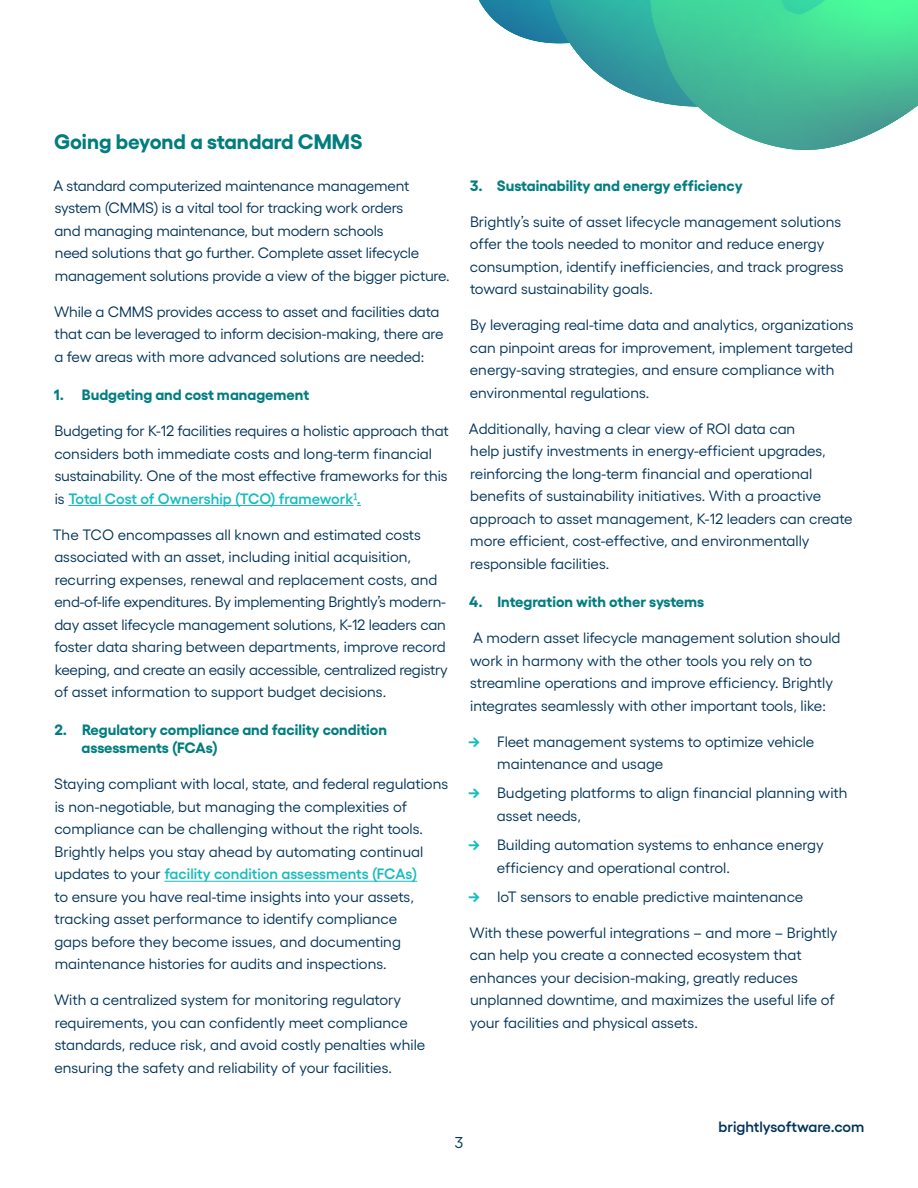
<style>
.page{position:relative;width:918px;height:1188px;background:#fff}
.page>*{position:absolute;margin:0;border:0;box-sizing:border-box;transform-origin:0 0}
.t1{font:700 21px "Yellix";color:#017d80}
.t2{font:15.75px "Yellix";color:#003d4c}
.t3{font:15px/22.5px "Yellix";color:#003358}
.t4{font:700 15px/18px "Yellix";color:#017d80}
.t5{font:600 15px "Yellix";color:#003358}
.s1{font-weight:600;color:#17bcbe}
.s2{font-weight:700;color:#17bcbe}
</style>
<div class="page">
<hr style="left:68px;top:505px;width:286px;height:1px;background:#17bcbe">
<hr style="left:164px;top:881px;width:253px;height:1px;background:#17bcbe">
<svg style="left:479px;top:0;width:386px;height:150px"></svg>
<h1 class="t1" style="left:54px;top:125px;width:310px">Going beyond a standard CMMS</h1>
<p class="t3" style="left:53px;top:173px;width:398px">A standard computerized maintenance management system (CMMS) is a vital tool for tracking work orders<br>and managing maintenance, but modern schools<br>need solutions that go further. Complete asset lifecycle management solutions provide a view of the bigger picture.</p>
<p class="t3" style="left:54px;top:299px;width:391px">While a CMMS provides access to asset and facilities data that can be leveraged to inform decision-making, there are a few areas with more advanced solutions are needed:</p>
<p class="t4" style="left:54px;top:384px;width:257px">1. Budgeting and cost management</p>
<p class="t3" style="left:54px;top:418px;width:396px">Budgeting for K-12 facilities requires a holistic approach that considers both immediate costs and long-term financial sustainability. One of the most effective frameworks for this is <span class="s1">Total Cost of Ownership (TCO) framework</span><sup>1</sup><span class="s1">.</span></p>
<p class="t3" style="left:53px;top:522px;width:397px">The TCO encompasses all known and estimated costs associated with an asset, including initial acquisition, recurring expenses, renewal and replacement costs, and end-of-life expenditures. By implementing Brightly’s modern&shy;day asset lifecycle management solutions, K-12 leaders can foster data sharing between departments, improve record keeping, and create an easily accessible, centralized registry of asset information to support budget decisions.</p>
<p class="t4" style="left:82px;top:719px;width:307px;text-indent:-27px">2. Regulatory compliance and facility condition assessments (FCAs)</p>
<p class="t3" style="left:54px;top:771px;width:396px">Staying compliant with local, state, and federal regulations is non-negotiable, but managing the complexities of compliance can be challenging without the right tools.<br>Brightly helps you stay ahead by automating continual updates to your <span class="s1">facility condition assessments (FCAs)<br></span>to ensure you have real-time insights into your assets, tracking asset performance to identify compliance<br>gaps before they become issues, and documenting maintenance histories for audits and inspections.</p>
<p class="t3" style="left:54px;top:987px;width:373px">With a centralized system for monitoring regulatory requirements, you can confidently meet compliance standards, reduce risk, and avoid costly penalties while ensuring the safety and reliability of your facilities.</p>
<p class="t4" style="left:470px;top:175px;width:274px">3. Sustainability and energy efficiency</p>
<p class="t3" style="left:470px;top:209px;width:375px">Brightly’s suite of asset lifecycle management solutions offer the tools needed to monitor and reduce energy consumption, identify inefficiencies, and track progress toward sustainability goals.</p>
<p class="t3" style="left:470px;top:312px;width:385px">By leveraging real-time data and analytics, organizations can pinpoint areas for improvement, implement targeted energy-saving strategies, and ensure compliance with environmental regulations.</p>
<p class="t3" style="left:469px;top:416px;width:385px">Additionally, having a clear view of ROI data can<br>help justify investments in energy-efficient upgrades, reinforcing the long-term financial and operational benefits of sustainability initiatives. With a proactive approach to asset management, K-12 leaders can create more efficient, cost-effective, and environmentally responsible facilities.</p>
<p class="t4" style="left:469px;top:591px;width:237px">4. Integration with other systems</p>
<p class="t3" style="left:470px;top:625px;width:372px">A modern asset lifecycle management solution should work in harmony with the other tools you rely on to streamline operations and improve efficiency. Brightly integrates seamlessly with other important tools, like:</p>
<p class="t3" style="left:497px;top:729px;width:319px;text-indent:-29px"><span class="s2">→</span> Fleet management systems to optimize vehicle maintenance and usage</p>
<p class="t3" style="left:497px;top:780px;width:352px;text-indent:-29px"><span class="s2">→</span> Budgeting platforms to align financial planning with asset needs,</p>
<p class="t3" style="left:497px;top:832px;width:328px;text-indent:-29px"><span class="s2">→</span> Building automation systems to enhance energy efficiency and operational control.</p>
<p class="t3" style="left:468px;top:884px;width:337px"><span class="s2">→</span> IoT sensors to enable predictive maintenance</p>
<p class="t3" style="left:470px;top:920px;width:370px">With these powerful integrations – and more – Brightly can help you create a connected ecosystem that enhances your decision-making, greatly reduces unplanned downtime, and maximizes the useful life of your facilities and physical assets.</p>
<p class="t2" style="left:455px;top:1131px;width:10px">3</p>
<p class="t5" style="left:719px;top:1115px;width:147px">brightlysoftware.com</p>
</div>
